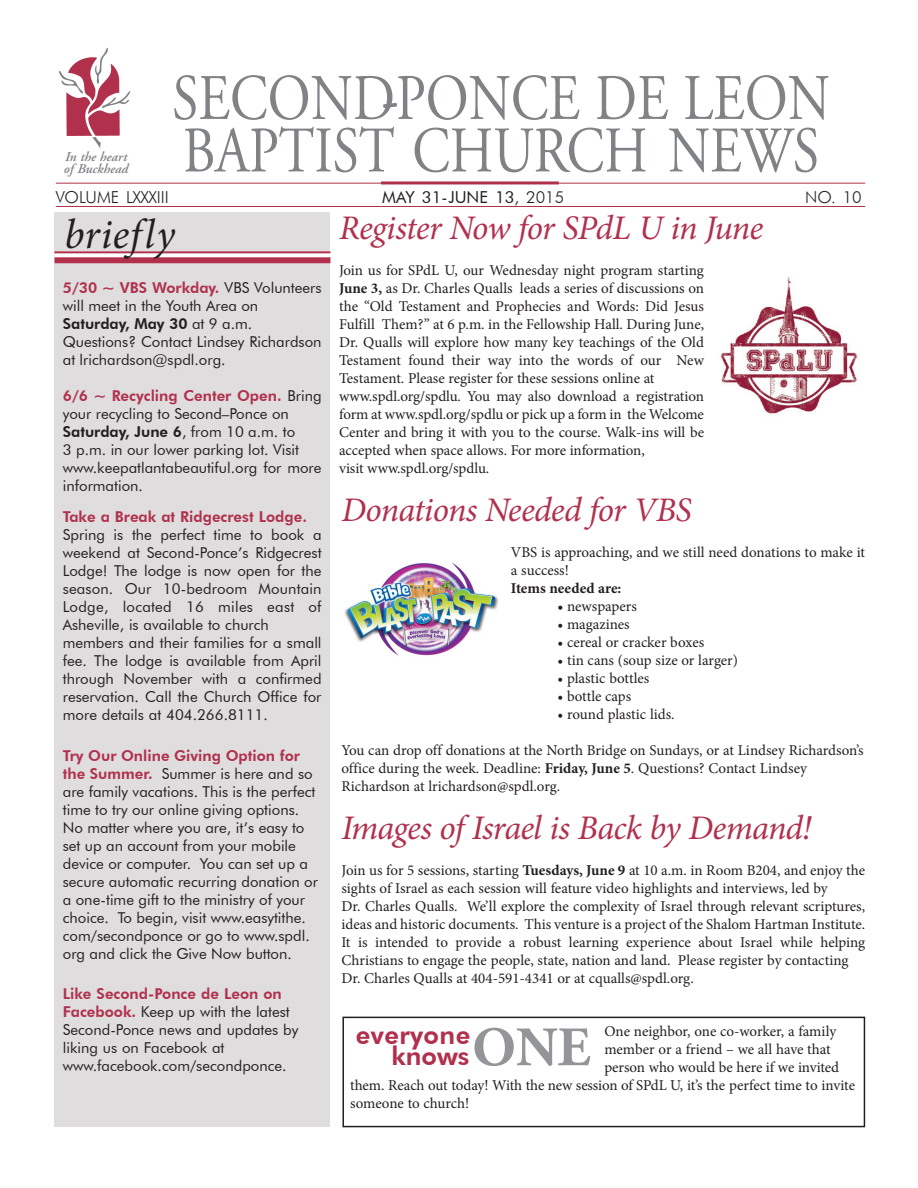
<style>
.page{position:relative;width:918px;height:1188px;background:#fff}
.page>*{position:absolute;margin:0;border:0;box-sizing:border-box;transform-origin:0 0}
.t1{font:64.8px "Adobe Garamond";color:#808285;scale:.83 1}
.t2{font:italic 42px "Minion Pro";letter-spacing:.015em;color:#231f20}
.t3{font:italic 34.5px "Minion Pro";letter-spacing:-.025em;color:#b1314d}
.t4{font:800 25.5px/21.6px "Futura BT";letter-spacing:.01em;color:#b1314d}
.t5{font:300 16.5px "Futura BT";color:#231f20}
.t6{font:16.5px "Futura BT";color:#231f20}
.t7{font:15px/18px "Minion Pro";letter-spacing:-.005em;color:#231f20}
.t8{font:15px/18px "Futura BT";color:#231f20}
.t9{font:800 15px "Futura BT";color:#b1314d}
.t10{font:700 15px "Minion Pro";color:#231f20}
.t11{font:italic 600 13.5px "Adobe Garamond";color:#808285}
.s1{font-weight:300}
.s2{font-weight:700}
.s3{font-weight:800;color:#b1314d}
.s4{font-weight:800}
.s5{font-family:"Adobe Garamond";font-weight:700;font-size:55.5px;color:#939598}
</style>
<div class="page">
<div style="left:54px;top:212px;width:276px;height:915px;background:#dfdddd"></div>
<hr style="left:56px;top:206px;width:809px;height:1px;background:#b1314d">
<hr style="left:381px;top:181px;width:178px;height:3px;background:#b1314d">
<hr style="left:56px;top:183px;width:809px;height:1px;background:#b1314d">
<svg style="left:54px;top:253px;width:276px;height:4px"></svg>
<div style="left:54px;top:257px;width:276px;height:6px;background:#b1314d"></div>
<hr style="left:54px;top:251px;width:276px;height:2px;background:#b1314d">
<img style="left:720px;top:277px;width:138px;height:137px">
<img style="left:59px;top:47px;width:72px;height:102px">
<img style="left:344px;top:562px;width:155px;height:94px">
<div style="left:342px;top:1017px;width:523px;height:110px;border:2px solid #231f20"></div>
<p class="t11" style="left:65px;top:150px;width:64px">In the heart</p>
<p class="t11" style="left:64px;top:162px;width:66px">of Buckhead</p>
<h1 class="t1" style="left:172px;top:64px;width:794px">SECOND-PONCE DE LEON</h1>
<h1 class="t1" style="left:183px;top:116px;width:768px">BAPTIST CHURCH NEWS</h1>
<p class="t5" style="left:56px;top:187px;width:115px">VOLUME LXXXIII</p>
<p class="t6" style="left:382px;top:187px;width:183px">MAY 31-JUNE 13<span class="s1">, 2015</span></p>
<p class="t5" style="left:805px;top:187px;width:58px">NO. 10</p>
<h3 class="t3" style="left:339px;top:204px;width:426px">Register Now for SPdL U in June</h3>
<p class="t7" style="left:339px;top:261px;width:366px">Join us for SPdL U, our Wednesday night program starting <span class="s2">June 3,</span> as Dr. Charles Qualls leads a series of discussions on the “Old Testament and Prophecies and Words: Did Jesus Fulfill Them?” at 6 p.m. in the Fellowship Hall. During June, Dr. Qualls will explore how many key teachings of the Old Testament found their way into the words of our New Testament. Please register for these sessions online at www.spdl.org/spdlu. You may also download a registration form at www.spdl.org/spdlu or pick up a form in the Welcome Center and bring it with you to the course. Walk-ins will be accepted when space allows. For more information,<br>visit www.spdl.org/spdlu.</p>
<h2 class="t2" style="left:64px;top:205px;width:112px">briefly</h2>
<p class="t8" style="left:63px;top:279px;width:260px"><span class="s3">5/30 ~ VBS Workday.</span> VBS Volunteers will meet in the Youth Area on<br><span class="s4">Saturday, May 30</span> at 9 a.m.<br>Questions? Contact Lindsey Richardson at lrichardson@spdl.org.</p>
<p class="t8" style="left:63px;top:387px;width:260px"><span class="s3">6/6 ~ Recycling Center Open.</span> Bring your recycling to Second–Ponce on<br><span class="s4">Saturday, June 6</span>, from 10 a.m. to<br>3 p.m. in our lower parking lot. Visit www.keepatlantabeautiful.org for more information.</p>
<p class="t9" style="left:63px;top:508px;width:246px">Take a Break at Ridgecrest Lodge.</p>
<p class="t8" style="left:63px;top:526px;width:260px">Spring is the perfect time to book a weekend at Second-Ponce’s Ridgecrest Lodge! The lodge is now open for the season. Our 10-bedroom Mountain Lodge, located 16 miles east of Asheville, is available to church members and their families for a small fee. The lodge is available from April through November with a confirmed reservation. Call the Church Office for more details at 404.266.8111.</p>
<p class="t8" style="left:63px;top:747px;width:257px"><span class="s3">Try Our Online Giving Option for the Summer.</span> Summer is here and so are family vacations. This is the perfect time to try our online giving options.<br>No matter where you are, it’s easy to set up an account from your mobile device or computer. You can set up a secure automatic recurring donation or a one-time gift to the ministry of your choice. To begin, visit www.easytithe. com/secondponce or go to www.spdl. org and click the Give Now button.</p>
<p class="t8" style="left:63px;top:984px;width:237px"><span class="s3">Like Second-Ponce de Leon on<br>Facebook.</span> Keep up with the latest<br>Second-Ponce news and updates by liking us on Facebook at www.facebook.com/secondponce.</p>
<h3 class="t3" style="left:341px;top:487px;width:352px">Donations Needed for VBS</h3>
<p class="t7" style="left:511px;top:543px;width:356px">VBS is approaching, and we still need donations to make it a success!</p>
<p class="t10" style="left:511px;top:578px;width:112px">Items needed are:</p>
<p class="t7" style="left:557px;top:597px;width:81px"><span class="s2">•</span> newspapers</p>
<p class="t7" style="left:557px;top:615px;width:74px">• magazines</p>
<p class="t7" style="left:557px;top:633px;width:148px">• cereal or cracker boxes</p>
<p class="t7" style="left:557px;top:651px;width:182px">• tin cans (soup size or larger)</p>
<p class="t7" style="left:557px;top:669px;width:93px">• plastic bottles</p>
<p class="t7" style="left:557px;top:687px;width:75px">• bottle caps</p>
<p class="t7" style="left:557px;top:705px;width:119px">• round plastic lids.</p>
<p class="t7" style="left:341px;top:741px;width:524px">You can drop off donations at the North Bridge on Sundays, or at Lindsey Richardson’s office during the week. Deadline: <span class="s2">Friday, June 5</span>. Questions? Contact Lindsey<br>Richardson at lrichardson@spdl.org.</p>
<h3 class="t3" style="left:341px;top:804px;width:472px">Images of Israel is Back by Demand!</h3>
<p class="t7" style="left:341px;top:861px;width:525px">Join us for 5 sessions, starting <span class="s2">Tuesdays, June 9</span> at 10 a.m. in Room B204, and enjoy the sights of Israel as each session will feature video highlights and interviews, led by<br>Dr. Charles Qualls. We’ll explore the complexity of Israel through relevant scriptures, ideas and historic documents. This venture is a project of the Shalom Hartman Institute.<br>It is intended to provide a robust learning experience about Israel while helping Christians to engage the people, state, nation and land. Please register by contacting Dr. Charles Qualls at 404-591-4341 or at cqualls@spdl.org.</p>
<p class="t7" style="left:604px;top:1023px;width:233px">One neighbor, one co-worker, a family</p>
<p class="t7" style="left:604px;top:1041px;width:228px">member or a friend – we all have that</p>
<p class="t7" style="left:604px;top:1059px;width:236px">person who would be here if we invited</p>
<p class="t7" style="left:350px;top:1077px;width:506px">them. Reach out today! With the new session of SPdL U, it’s the perfect time to invite</p>
<p class="t7" style="left:350px;top:1095px;width:121px">someone to church!</p>
<h3 class="t4" style="left:391px;top:1024px;width:201px;text-indent:-36px">everyone knows<span class="s5">ONE</span></h3>
</div>
